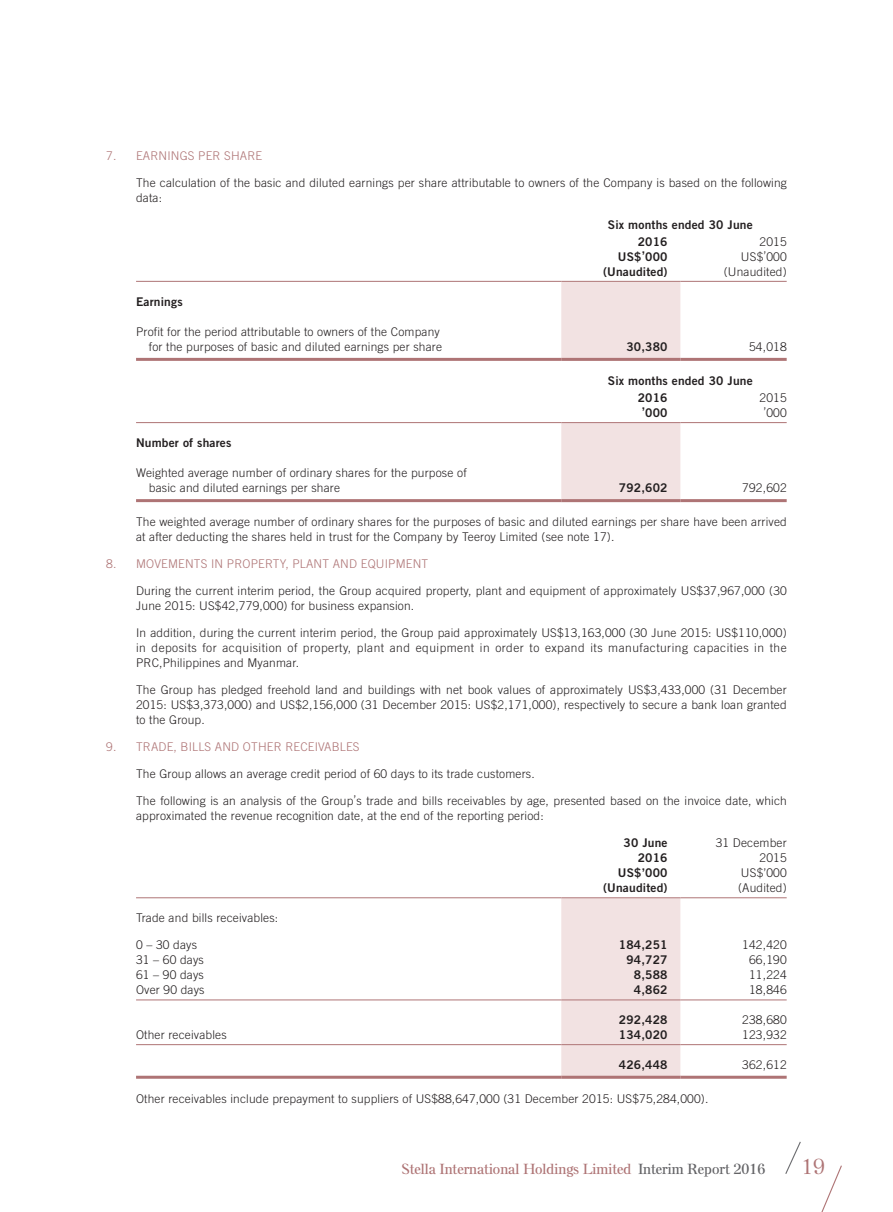
<style>
.page{position:relative;width:893px;height:1212px;background:#fff}
.page>*{position:absolute;margin:0;border:0;box-sizing:border-box;transform-origin:0 0}
.t1{font:500 21px "Else NPL Std";color:#ae7475}
.t2{font:600 14.25px "Else NPL Std";color:#ae7475}
.Notes{font:300 12px/15px "Trade Gothic LT Std";letter-spacing:.015em;color:#231f20}
.Notes-2{font:12px "Trade Gothic LT Std Bd 2";letter-spacing:.015em;color:#231f20}
.Notes_HD1{font:300 12px "Trade Gothic LT Std";letter-spacing:.015em;color:#ae7475}
.s1{color:#636366}
</style>
<div class="page">
<svg style="left:821px;top:1165px;width:21px;height:47px"></svg>
<svg style="left:785px;top:1141px;width:16px;height:33px"></svg>
<div style="left:561px;top:280px;width:119px;height:78px;background:#f2e2e2"></div>
<hr style="left:136px;top:281px;width:425px;height:1px;background:#ae7475">
<hr style="left:561px;top:281px;width:119px;height:1px;background:#ae7475">
<hr style="left:680px;top:281px;width:107px;height:1px;background:#ae7475">
<hr style="left:136px;top:358px;width:425px;height:3px;background:#ae7475">
<hr style="left:561px;top:358px;width:119px;height:3px;background:#ae7475">
<hr style="left:680px;top:358px;width:107px;height:3px;background:#ae7475">
<div style="left:561px;top:423px;width:119px;height:76px;background:#f2e2e2"></div>
<hr style="left:136px;top:422px;width:425px;height:1px;background:#ae7475">
<hr style="left:561px;top:422px;width:119px;height:1px;background:#ae7475">
<hr style="left:680px;top:422px;width:107px;height:1px;background:#ae7475">
<hr style="left:136px;top:499px;width:425px;height:3px;background:#ae7475">
<hr style="left:561px;top:499px;width:119px;height:3px;background:#ae7475">
<hr style="left:680px;top:499px;width:107px;height:3px;background:#ae7475">
<div style="left:561px;top:898px;width:119px;height:178px;background:#f2e2e2"></div>
<hr style="left:136px;top:897px;width:425px;height:1px;background:#ae7475">
<hr style="left:561px;top:897px;width:119px;height:1px;background:#ae7475">
<hr style="left:680px;top:897px;width:107px;height:1px;background:#ae7475">
<hr style="left:136px;top:999px;width:425px;height:1px;background:#ae7475">
<hr style="left:561px;top:999px;width:119px;height:1px;background:#ae7475">
<hr style="left:680px;top:999px;width:107px;height:1px;background:#ae7475">
<hr style="left:136px;top:1044px;width:425px;height:1px;background:#ae7475">
<hr style="left:561px;top:1044px;width:119px;height:1px;background:#ae7475">
<hr style="left:680px;top:1044px;width:107px;height:1px;background:#ae7475">
<hr style="left:136px;top:1076px;width:425px;height:3px;background:#ae7475">
<hr style="left:561px;top:1076px;width:119px;height:3px;background:#ae7475">
<hr style="left:680px;top:1076px;width:107px;height:3px;background:#ae7475">
<p class="Notes_HD1" style="left:106px;top:148px;width:157px">7. EARNINGS PER SHARE</p>
<p class="Notes" style="left:136px;top:175px;width:652px">The calculation of the basic and diluted earnings per share attributable to owners of the Company is based on the following data:</p>
<p class="Notes-2" style="left:608px;top:217px;width:146px">Six months ended 30 June</p>
<p class="Notes-2" style="left:638px;top:234px;width:31px">2016</p>
<p class="Notes" style="left:759px;top:234px;width:29px">2015</p>
<p class="Notes-2" style="left:618px;top:249px;width:51px">US$’000</p>
<p class="Notes" style="left:741px;top:249px;width:47px">US$’000</p>
<p class="Notes-2" style="left:603px;top:264px;width:66px">(Unaudited)</p>
<p class="Notes" style="left:724px;top:264px;width:65px">(Unaudited)</p>
<p class="Notes-2" style="left:136px;top:294px;width:48px">Earnings</p>
<p class="Notes" style="left:136px;top:324px;width:308px;text-align:right">Profit for the period attributable to owners of the Company for the purposes of basic and diluted earnings per share</p>
<p class="Notes-2" style="left:626px;top:339px;width:43px">30,380</p>
<p class="Notes" style="left:749px;top:339px;width:39px">54,018</p>
<p class="Notes-2" style="left:608px;top:373px;width:146px">Six months ended 30 June</p>
<p class="Notes-2" style="left:638px;top:390px;width:31px">2016</p>
<p class="Notes" style="left:759px;top:390px;width:29px">2015</p>
<p class="Notes-2" style="left:642px;top:405px;width:27px">’000</p>
<p class="Notes" style="left:763px;top:405px;width:25px">’000</p>
<p class="Notes-2" style="left:136px;top:435px;width:97px">Number of shares</p>
<p class="Notes" style="left:149px;top:465px;width:319px;text-indent:-13px">Weighted average number of ordinary shares for the purpose of basic and diluted earnings per share</p>
<p class="Notes-2" style="left:619px;top:480px;width:50px">792,602</p>
<p class="Notes" style="left:742px;top:480px;width:46px">792,602</p>
<p class="Notes" style="left:136px;top:514px;width:652px">The weighted average number of ordinary shares for the purposes of basic and diluted earnings per share have been arrived at after deducting the shares held in trust for the Company by Teeroy Limited (see note 17).</p>
<p class="Notes_HD1" style="left:106px;top:557px;width:323px">8. MOVEMENTS IN PROPERTY, PLANT AND EQUIPMENT</p>
<p class="Notes" style="left:136px;top:583px;width:652px">During the current interim period, the Group acquired property, plant and equipment of approximately US$37,967,000 (30<br>June 2015: US$42,779,000) for business expansion.</p>
<p class="Notes" style="left:136px;top:625px;width:652px;text-align:justify">In addition, during the current interim period, the Group paid approximately US$13,163,000 (30 June 2015: US$110,000) in deposits for acquisition of property, plant and equipment in order to expand its manufacturing capacities in the PRC,Philippines and Myanmar.</p>
<p class="Notes" style="left:136px;top:682px;width:652px;text-align:justify">The Group has pledged freehold land and buildings with net book values of approximately US$3,433,000 (31 December 2015: US$3,373,000) and US$2,156,000 (31 December 2015: US$2,171,000), respectively to secure a bank loan granted to the Group.</p>
<p class="Notes_HD1" style="left:106px;top:740px;width:255px">9. TRADE, BILLS AND OTHER RECEIVABLES</p>
<p class="Notes" style="left:136px;top:766px;width:400px">The Group allows an average credit period of 60 days to its trade customers.</p>
<p class="Notes" style="left:136px;top:793px;width:652px">The following is an analysis of the Group’s trade and bills receivables by age, presented based on the invoice date, which approximated the revenue recognition date, at the end of the reporting period:</p>
<p class="Notes-2" style="left:623px;top:835px;width:46px">30 June</p>
<p class="Notes" style="left:716px;top:835px;width:73px">31 December</p>
<p class="Notes-2" style="left:638px;top:850px;width:31px">2016</p>
<p class="Notes" style="left:759px;top:850px;width:29px">2015</p>
<p class="Notes-2" style="left:618px;top:865px;width:51px">US$’000</p>
<p class="Notes" style="left:741px;top:865px;width:47px">US$’000</p>
<p class="Notes-2" style="left:603px;top:880px;width:66px">(Unaudited)</p>
<p class="Notes" style="left:738px;top:880px;width:50px">(Audited)</p>
<p class="Notes" style="left:136px;top:910px;width:144px">Trade and bills receivables:</p>
<p class="Notes" style="left:136px;top:937px;width:63px">0 – 30 days</p>
<p class="Notes-2" style="left:619px;top:937px;width:50px">184,251</p>
<p class="Notes" style="left:742px;top:937px;width:46px">142,420</p>
<p class="Notes" style="left:136px;top:952px;width:69px">31 – 60 days</p>
<p class="Notes-2" style="left:626px;top:952px;width:43px">94,727</p>
<p class="Notes" style="left:749px;top:952px;width:39px">66,190</p>
<p class="Notes" style="left:136px;top:967px;width:69px">61 – 90 days</p>
<p class="Notes-2" style="left:634px;top:967px;width:35px">8,588</p>
<p class="Notes" style="left:749px;top:967px;width:39px">11,224</p>
<p class="Notes" style="left:136px;top:982px;width:70px">Over 90 days</p>
<p class="Notes-2" style="left:634px;top:982px;width:35px">4,862</p>
<p class="Notes" style="left:749px;top:982px;width:39px">18,846</p>
<p class="Notes-2" style="left:619px;top:1012px;width:50px">292,428</p>
<p class="Notes" style="left:742px;top:1012px;width:46px">238,680</p>
<p class="Notes" style="left:136px;top:1027px;width:92px">Other receivables</p>
<p class="Notes-2" style="left:619px;top:1027px;width:50px">134,020</p>
<p class="Notes" style="left:742px;top:1027px;width:46px">123,932</p>
<p class="Notes-2" style="left:619px;top:1057px;width:50px">426,448</p>
<p class="Notes" style="left:742px;top:1057px;width:46px">362,612</p>
<p class="Notes" style="left:136px;top:1091px;width:574px">Other receivables include prepayment to suppliers of US$88,647,000 (31 December 2015: US$75,284,000).</p>
<p class="t2" style="left:402px;top:1160px;width:365px">Stella International Holdings Limited <span class="s1">Interim Report 2016</span></p>
<h1 class="t1" style="left:802px;top:1153px;width:25px">19</h1>
</div>
